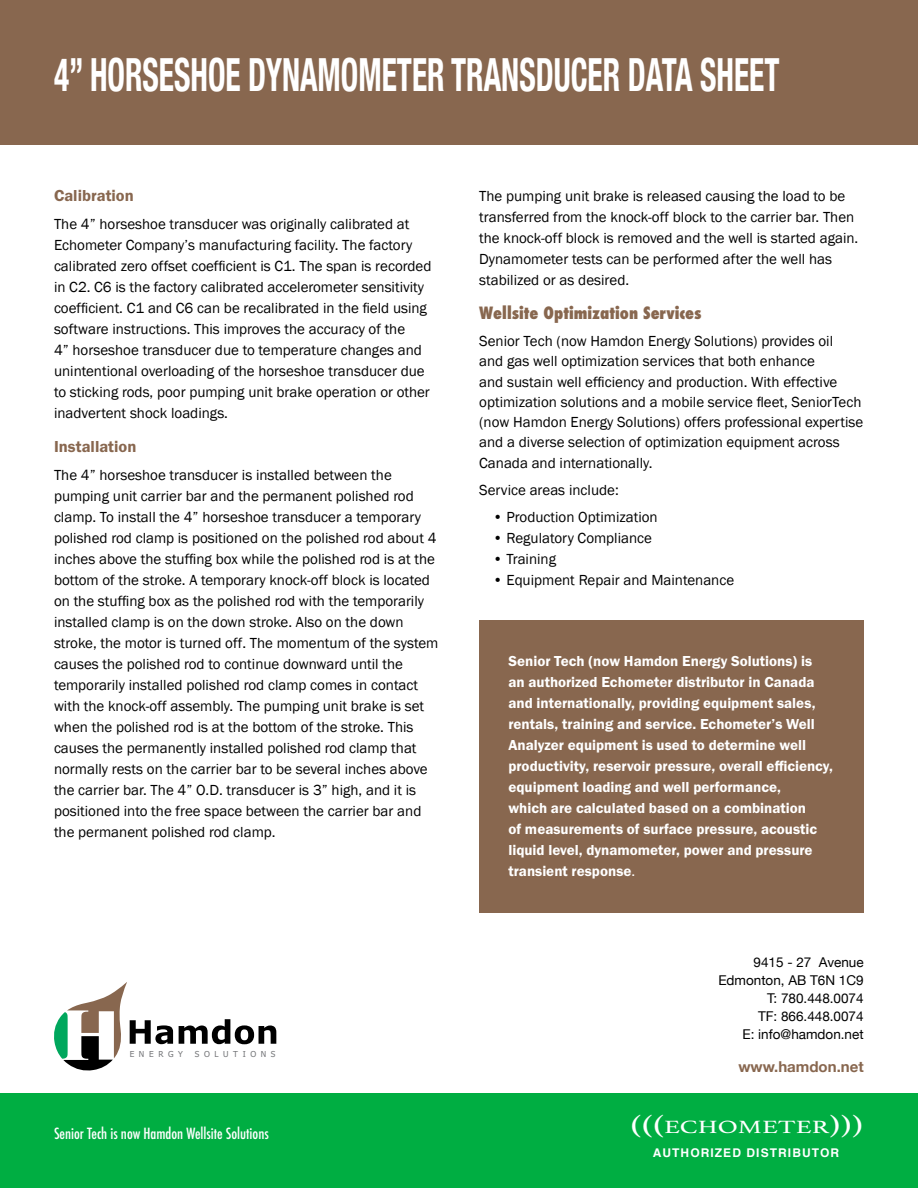
<style>
.page{position:relative;width:918px;height:1188px;background:#fff}
.page>*{position:absolute;margin:0;border:0;box-sizing:border-box;transform-origin:0 0}
.t1{font:700 condensed 45.75px "Helvetica Neue";color:#fff;scale:.69 1}
.t2{font:18.75px "Athelas";color:#fff;scale:1.43 1}
.t3{font:800 condensed 16.5px "Futura";color:#88674f}
.t4{font:16.5px "Franklin Gothic URW Dem";color:#88674f}
.t5{font:15px/21px "Franklin Gothic";color:#000}
.t6{font:15px/21px "Franklin Gothic URW Dem";color:#fff}
.t7{font:500 condensed 15px "Futura";color:#fff}
.t8{font:700 15px "Helvetica Neue";color:#88674f}
.t9{font:13.5px/18px "Helvetica Neue";color:#000;text-align:right}
.t10{font:700 12px "Helvetica";letter-spacing:.09em;color:#fff}
.t11{font:8.25px "Tahoma";letter-spacing:.56em;color:#76777a}
.s1{font-family:"Franklin Gothic"}
.s2{font-size:27.6px}
</style>
<div class="page">
<div style="left:0;top:0;width:918px;height:145px;background:#88674f"></div>
<div style="left:0;top:1094px;width:918px;height:94px;background:#00ae42"></div>
<svg style="left:54px;top:982px;width:119px;height:89px"></svg>
<svg style="left:179px;top:1019px;width:97px;height:25px"></svg>
<div style="left:479px;top:620px;width:385px;height:293px;background:#88674f"></div>
<h1 class="t1" style="left:54px;top:36px;width:1053px">4” HORSESHOE DYNAMOMETER TRANSDUCER DATA SHEET</h1>
<p class="t4" style="left:54px;top:185px;width:81px">Calibration</p>
<p class="t5" style="left:54px;top:214px;width:379px">The 4” horseshoe transducer was originally calibrated at Echometer Company’s manufacturing facility. The factory calibrated zero offset coefficient is C1. The span is recorded in C2. C6 is the factory calibrated accelerometer sensitivity coefficient. C1 and C6 can be recalibrated in the field using software instructions. This improves the accuracy of the<br>4” horseshoe transducer due to temperature changes and unintentional overloading of the horseshoe transducer due to sticking rods, poor pumping unit brake operation or other inadvertent shock loadings.</p>
<p class="t4" style="left:54px;top:437px;width:84px">Installation</p>
<p class="t5" style="left:54px;top:465px;width:386px">The 4” horseshoe transducer is installed between the pumping unit carrier bar and the permanent polished rod clamp. To install the 4” horseshoe transducer a temporary polished rod clamp is positioned on the polished rod about 4 inches above the stuffing box while the polished rod is at the bottom of the stroke. A temporary knock-off block is located on the stuffing box as the polished rod with the temporarily installed clamp is on the down stroke. Also on the down stroke, the motor is turned off. The momentum of the system causes the polished rod to continue downward until the temporarily installed polished rod clamp comes in contact with the knock-off assembly. The pumping unit brake is set when the polished rod is at the bottom of the stroke. This causes the permanently installed polished rod clamp that normally rests on the carrier bar to be several inches above the carrier bar. The 4” O.D. transducer is 3” high, and it is positioned into the free space between the carrier bar and the permanent polished rod clamp.</p>
<p class="t11" style="left:130px;top:1048px;width:55px">ENERGY</p>
<p class="t11" style="left:195px;top:1048px;width:82px">SOLUTIONS</p>
<p class="t7" style="left:54px;top:1124px;width:216px">Senior Tech is now Hamdon Wellsite Solutions</p>
<p class="t5" style="left:479px;top:185px;width:381px">The pumping unit brake is released causing the load to be transferred from the knock-off block to the carrier bar. Then the knock-off block is removed and the well is started again.<br>Dynamometer tests can be performed after the well has stabilized or as desired.</p>
<p class="t3" style="left:479px;top:302px;width:224px">Wellsite Optimization Services</p>
<p class="t5" style="left:479px;top:331px;width:385px;line-height:20.2px">Senior Tech (now Hamdon Energy Solutions) provides oil<br>and gas well optimization services that both enhance<br>and sustain well efficiency and production. With effective optimization solutions and a mobile service fleet, SeniorTech (now Hamdon Energy Solutions) offers professional expertise and a diverse selection of optimization equipment across Canada and internationally.</p>
<p class="t5" style="left:479px;top:479px;width:141px">Service areas include:</p>
<p class="t5" style="left:493px;top:507px;width:166px">• Production Optimization</p>
<p class="t5" style="left:493px;top:528px;width:161px">• Regulatory Compliance</p>
<p class="t5" style="left:493px;top:549px;width:65px">• Training</p>
<p class="t5" style="left:493px;top:570px;width:243px">• Equipment Repair and Maintenance</p>
<p class="t6" style="left:508px;top:650px;width:326px">Senior Tech (now Hamdon Energy Solutions) is<br>an authorized Echometer distributor in Canada and internationally, providing equipment sales, rentals, training and service. Echometer’s Well Analyzer equipment is used to determine well productivity, reservoir pressure, overall efficiency, equipment loading and well performance,<br>which are calculated based on a combination<br>of measurements of surface pressure, acoustic liquid level, dynamometer, power and pressure transient response<span class="s1">.</span></p>
<p class="t9" style="left:718px;top:954px;width:147px">9415 - 27 Avenue<br>Edmonton, AB T6N 1C9<br>T: 780.448.0074<br>TF: 866.448.0074<br>E: info@hamdon.net</p>
<p class="t8" style="left:738px;top:1054px;width:127px">www.hamdon.net</p>
<p class="t2" style="left:630px;top:1112px;width:165px"><span class="s2">(((</span>ECHOMETER<span class="s2">)))</span></p>
<p class="t10" style="left:653px;top:1143px;width:188px">AUTHORIZED DISTRIBUTOR</p>
</div>
